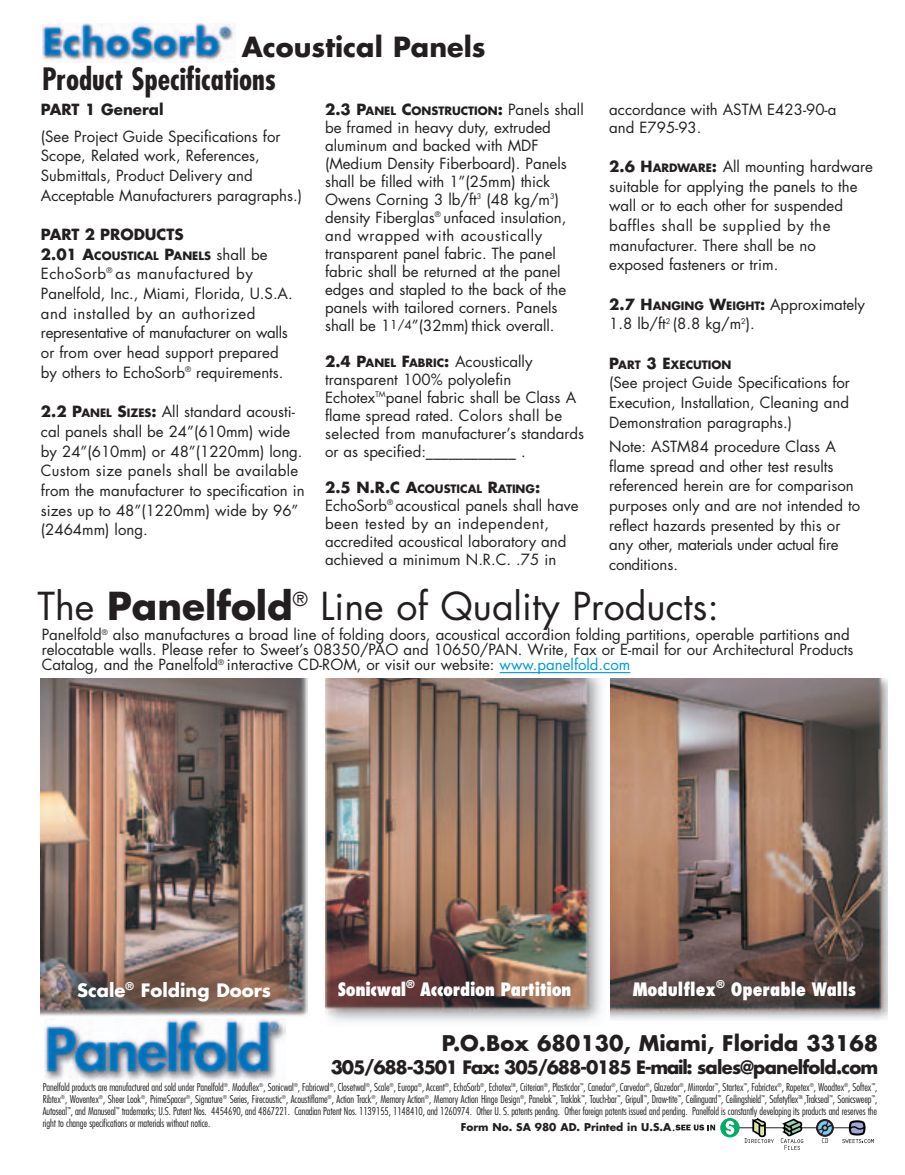
<style>
.page{position:relative;width:905px;height:1175px;background:#fff}
.page>*{position:absolute;margin:0;border:0;box-sizing:border-box;transform-origin:0 0}
.t1{font:37.5px "Futura";color:#231f20}
.t2{font:700 condensed 30px "Futura";color:#231f20}
.t3{font:700 27px "Futura";color:#231f20}
.t4{font:700 21px "Futura";color:#231f20}
.t5{font:700 18px "Futura";letter-spacing:-.07em;color:#231f20}
.t6{font:800 condensed 18px "Futura";letter-spacing:-.02em;color:#fff}
.t7{font:800 condensed 18px "Futura";color:#fff}
.t8{font:700 18px "Futura";color:#fff}
.t9{font:15px/19.6px "Futura";color:#231f20}
.t10{font:700 15px "Futura";color:#231f20}
.t11{font:700 11.25px "Futura";color:#231f20}
.t12{font:300 condensed 10.5px/12px "Futura";letter-spacing:-.01em;color:#231f20;text-align:justify}
.t13{font:700 10.5px "Futura";color:#231f20}
.s1{font-size:15px}
.s2{font-weight:400;font-size:15px}
.s3{font-weight:700}
.s4{font-weight:700;font-size:11.25px}
.s5{font-size:12px}
.s6{color:#009ad9}
</style>
<div class="page">
<img style="left:44px;top:1018px;width:242px;height:63px">
<img style="left:40px;top:678px;width:268px;height:338px">
<img style="left:325px;top:678px;width:277px;height:344px">
<img style="left:610px;top:678px;width:277px;height:342px">
<hr style="left:499px;top:672px;width:35px;height:1px;background:#009ad9">
<hr style="left:533px;top:672px;width:97px;height:1px;background:#009ad9">
<svg style="left:675px;top:1124px;width:40px;height:6px"></svg>
<hr style="left:731px;top:1127px;width:119px;height:1px;background:#231f20">
<div style="left:720px;top:1118px;width:19px;height:19px;background:#00ab66;border:1px solid #00ab66;border-radius:50%"></div>
<svg style="left:725px;top:1120px;width:9px;height:14px"></svg>
<svg style="left:780px;top:1118px;width:23px;height:31px"></svg>
<svg style="left:744px;top:1118px;width:29px;height:25px"></svg>
<svg style="left:815px;top:1119px;width:19px;height:24px"></svg>
<svg style="left:821px;top:1124px;width:7px;height:7px"></svg>
<svg style="left:842px;top:1120px;width:31px;height:23px"></svg>
<img style="left:43px;top:24px;width:192px;height:39px">
<h3 class="t3" style="left:242px;top:35px;width:245px">Acoustical Panels</h3>
<h2 class="t2" style="left:42px;top:66px;width:236px">Product Specifications</h2>
<p class="t10" style="left:41px;top:102px;width:124px">PART 1 General</p>
<p class="t9" style="left:41px;top:127px;width:262px">(See Project Guide Specifications for Scope, Related work, References, Submittals, Product Delivery and Acceptable Manufacturers paragraphs.)</p>
<p class="t10" style="left:41px;top:227px;width:144px">PART 2 PRODUCTS</p>
<p class="t11" style="left:41px;top:250px;width:228px"><span class="s1">2.01 A</span>COUSTICAL <span class="s1">P</span>ANELS <span class="s2">shall be</span></p>
<p class="t9" style="left:41px;top:265px;width:253px">EchoSorb<sup>®</sup> as manufactured by Panelfold, Inc., Miami, Florida, U.S.A. and installed by an authorized representative of manufacturer on walls or from over head support prepared by others to EchoSorb<sup>®</sup> requirements.</p>
<p class="t9" style="left:41px;top:403px;width:265px"><span class="s3">2.2 P</span><span class="s4">ANEL</span> <span class="s3">S</span><span class="s4">IZES</span><span class="s3">:</span> All standard acousti&shy;cal panels shall be 24”(610mm) wide by 24”(610mm) or 48”(1220mm) long.<br>Custom size panels shall be available from the manufacturer to specification in sizes up to 48”(1220mm) wide by 96” (2464mm) long.</p>
<p class="t11" style="left:325px;top:105px;width:260px"><span class="s1">2.3 P</span>ANEL <span class="s1">C</span>ONSTRUCTION<span class="s1">:</span> <span class="s2">Panels shall</span></p>
<p class="t9" style="left:325px;top:119px;width:243px;line-height:18px">be framed in heavy duty, extruded aluminum and backed with MDF (Medium Density Fiberboard). Panels shall be filled with 1”(25mm) thick Owens Corning 3 lb/ft<sup>3</sup> (48 kg/m<sup>3</sup>) density Fiberglas<sup>®</sup> unfaced insulation, and wrapped with acoustically transparent panel fabric. The panel fabric shall be returned at the panel edges and stapled to the back of the panels with tailored corners. Panels shall be 1<span class="s5">1/4</span>”(32mm) thick overall.</p>
<p class="t9" style="left:325px;top:353px;width:261px;line-height:18px"><span class="s3">2.4 P</span><span class="s4">ANEL</span> <span class="s3">F</span><span class="s4">ABRIC</span><span class="s3">:</span> Acoustically transparent 100% polyolefin Echotex<sup>TM</sup>panel fabric shall be Class A flame spread rated. Colors shall be selected from manufacturer’s standards or as specified:____________ .</p>
<p class="t11" style="left:325px;top:483px;width:217px"><span class="s1">2.5 N.R.C A</span>COUSTICAL <span class="s1">R</span>ATING<span class="s1">:</span></p>
<p class="t9" style="left:325px;top:497px;width:255px;line-height:18px">EchoSorb<sup>®</sup> acoustical panels shall have been tested by an independent, accredited acoustical laboratory and achieved a minimum N.R.C. .75 in</p>
<p class="t9" style="left:609px;top:101px;width:229px;line-height:18px">accordance with ASTM E423-90-a and E795-93.</p>
<p class="t9" style="left:609px;top:158px;width:265px"><span class="s3">2.6 H</span><span class="s4">ARDWARE</span><span class="s3">:</span> All mounting hardware suitable for applying the panels to the wall or to each other for suspended baffles shall be supplied by the manufacturer. There shall be no exposed fasteners or trim.</p>
<p class="t9" style="left:609px;top:296px;width:257px"><span class="s3">2.7 H</span><span class="s4">ANGING</span> <span class="s3">W</span><span class="s4">EIGHT</span><span class="s3">:</span> Approximately<br>1.8 lb/ft<sup>2</sup> (8.8 kg/m<sup>2</sup>).</p>
<p class="t11" style="left:609px;top:359px;width:124px"><span class="s1">P</span>ART <span class="s1">3 E</span>XECUTION</p>
<p class="t9" style="left:609px;top:374px;width:242px;text-align:justify">(See project Guide Specifications for Execution, Installation, Cleaning and Demonstration paragraphs.)</p>
<p class="t9" style="left:609px;top:438px;width:252px">Note: ASTM84 procedure Class A flame spread and other test results referenced herein are for comparison purposes only and are not intended to reflect hazards presented by this or any other, materials under actual fire conditions.</p>
<h1 class="t1" style="left:38px;top:589px;width:683px">The <span class="s3">Panelfold</span><sup>®</sup> Line of Quality Products:</h1>
<p class="t9" style="left:42px;top:628px;width:813px;line-height:15px">Panelfold<sup>®</sup> also manufactures a broad line of folding doors, acoustical accordion folding partitions, operable partitions and relocatable walls. Please refer to Sweet’s 08350/PAO and 10650/PAN. Write, Fax or E-mail for our Architectural Products<br>Catalog, and the Panelfold<sup>®</sup> interactive CD-ROM, or visit our website: <span class="s6">www.panelfold.com</span></p>
<p class="t8" style="left:77px;top:982px;width:196px">Scale<sup>®</sup> Folding Doors</p>
<p class="t6" style="left:338px;top:981px;width:235px">Sonicwal<sup>®</sup> Accordion Partition</p>
<p class="t7" style="left:632px;top:981px;width:225px">Modulflex<sup>®</sup> Operable Walls</p>
<h3 class="t4" style="left:442px;top:1033px;width:438px">P.O.Box 680130, Miami, Florida 33168</h3>
<p class="t5" style="left:331px;top:1059px;width:549px">305/688-3501 Fax: 305/688-0185 E-mail: sales@panelfold.com</p>
<p class="t12" style="left:43px;top:1081px;width:836px">Panelfold products are manufactured and sold under Panelfold<sup>®</sup>. Moduflex<sup>®</sup>, Sonicwal<sup>®</sup>, Fabricwal<sup>®</sup>, Closetwal<sup>®</sup>, Scale<sup>®</sup>, Europa<sup>®</sup>, Accent<sup>®</sup>, EchoSorb<sup>®</sup>, Echotex<sup>TM</sup>, Criterion<sup>®</sup>, Plasticdor<sup>™</sup>, Canedor<sup>®</sup>, Carvedor<sup>®</sup>, Glazedor<sup>®</sup>, Mirrordor<sup>™</sup>, Startex<sup>™</sup>, Fabrictex<sup>®</sup>, Ropetex<sup>®</sup>, Woodtex<sup>®</sup>, Softex<sup>™</sup>, Ribtex<sup>®</sup>, Woventex<sup>®</sup>, Sheer Look<sup>®</sup>, PrimeSpacer<sup>®</sup>, Signature<sup>®</sup> Series, Firecoustic<sup>®</sup>, Acoustiflame<sup>®</sup>, Action Track<sup>®</sup>, Memory Action<sup>®</sup>, Memory Action Hinge Design<sup>®</sup>, Panelok<sup>™</sup>, Traklok<sup>™</sup>, Touch-bar<sup>™</sup>, Gripull<sup>™</sup>, Draw-tite<sup>™</sup>, Ceilinguard<sup>™</sup>, Ceilingshield<sup>™</sup>, Safetyflex<sup>TM</sup> ,Trakseal<sup>™</sup>, Sonicsweep<sup>™</sup>, Autoseal<sup>™</sup>, and Manuseal<sup>™</sup> trademarks; U.S. Patent Nos. 4454690, and 4867221. Canadian Patent Nos. 1139155, 1148410, and 1260974. Other U. S. patents pending. Other foreign patents issued and pending. Panelfold is constantly developing its products and reserves the right to change specifications or materials without notice.</p>
<p class="t13" style="left:460px;top:1122px;width:217px">Form No. SA 980 AD. Printed in U.S.A<span class="s2">.</span></p>
</div>
